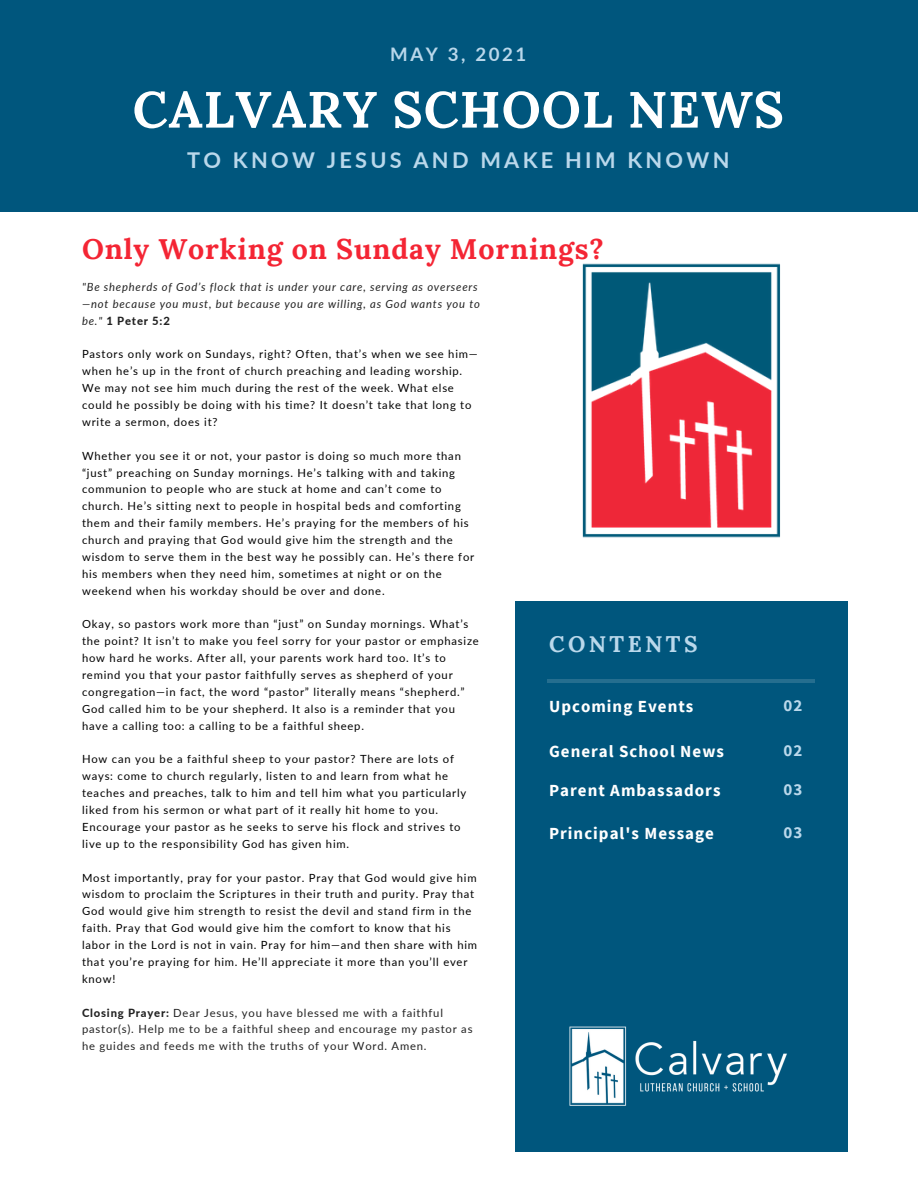
<style>
.page{position:relative;width:918px;height:1188px;background:#fff}
.page>*{position:absolute;margin:0;border:0;box-sizing:border-box;transform-origin:0 0}
.t1{font:700 50.85px "Lora";letter-spacing:.02em;color:#fff}
.t2{font:700 28.5px "Lora";letter-spacing:.03em;color:#f42534}
.t3{font:700 22.5px "Lora";letter-spacing:.15em;color:#bad8eb}
.t4{font:700 21.75px "Lato";letter-spacing:.15em;color:#bad8eb}
.t5{font:700 18.6px "Lato";letter-spacing:.14em;color:#bad8eb}
.t6{font:700 16.95px "Source Sans Pro";letter-spacing:.06em;color:#fff}
.t7{font:700 16.95px "Source Sans Pro";letter-spacing:.06em;color:#bad8eb}
.t8{font:11.25px/16.8px "Lato";letter-spacing:.07em;color:#000}
.t9{font:11.25px/16.8px "Lato";letter-spacing:.07em;color:#222}
.t10{font:italic 11.25px/16.8px "Lato";letter-spacing:.07em;color:#222}
.s1{font-weight:800;font-style:normal}
.s2{font-weight:800}
</style>
<div class="page">
<div style="left:0;top:0;width:917px;height:211px;background:#00567d"></div>
<div style="left:515px;top:601px;width:332px;height:550px;background:#00567d"></div>
<hr style="left:548px;top:679px;width:267px;height:3px;background:#fff">
<img style="left:582px;top:263px;width:199px;height:275px">
<img style="left:569px;top:1026px;width:218px;height:80px">
<p class="t5" style="left:390px;top:42px;width:138px">MAY 3, 2021</p>
<p class="t1" style="left:133px;top:76px;width:653px">CALVARY SCHOOL NEWS</p>
<p class="t4" style="left:187px;top:147px;width:544px">TO KNOW JESUS AND MAKE HIM KNOWN</p>
<p class="t2" style="left:82px;top:230px;width:523px">Only Working on Sunday Mornings?</p>
<p class="t10" style="left:82px;top:278px;width:399px">"Be shepherds of God’s flock that is under your care, serving as overseers —not because you must, but because you are willing, as God wants you to be." <span class="s1">1 Peter 5:2</span></p>
<p class="t8" style="left:82px;top:346px;width:397px">Pastors only work on Sundays, right? Often, that’s when we see him— when he’s up in the front of church preaching and leading worship.<br>We may not see him much during the rest of the week. What else could he possibly be doing with his time? It doesn’t take that long to write a sermon, does it?</p>
<p class="t8" style="left:82px;top:447px;width:394px">Whether you see it or not, your pastor is doing so much more than “just” preaching on Sunday mornings. He’s talking with and taking communion to people who are stuck at home and can’t come to church. He’s sitting next to people in hospital beds and comforting them and their family members. He’s praying for the members of his church and praying that God would give him the strength and the wisdom to serve them in the best way he possibly can. He’s there for his members when they need him, sometimes at night or on the weekend when his workday should be over and done.</p>
<p class="t8" style="left:82px;top:616px;width:398px">Okay, so pastors work more than “just” on Sunday mornings. What’s the point? It isn’t to make you feel sorry for your pastor or emphasize how hard he works. After all, your parents work hard too. It’s to remind you that your pastor faithfully serves as shepherd of your congregation—in fact, the word “pastor” literally means “shepherd.” God called him to be your shepherd. It also is a reminder that you have a calling too: a calling to be a faithful sheep.</p>
<p class="t8" style="left:82px;top:751px;width:386px">How can you be a faithful sheep to your pastor? There are lots of ways: come to church regularly, listen to and learn from what he teaches and preaches, talk to him and tell him what you particularly liked from his sermon or what part of it really hit home to you.<br>Encourage your pastor as he seeks to serve his flock and strives to live up to the responsibility God has given him.</p>
<p class="t8" style="left:82px;top:869px;width:397px">Most importantly, pray for your pastor. Pray that God would give him wisdom to proclaim the Scriptures in their truth and purity. Pray that God would give him strength to resist the devil and stand firm in the faith. Pray that God would give him the comfort to know that his labor in the Lord is not in vain. Pray for him—and then share with him that you’re praying for him. He’ll appreciate it more than you’ll ever know!</p>
<p class="t9" style="left:82px;top:1004px;width:392px"><span class="s2">Closing Prayer:</span> Dear Jesus, you have blessed me with a faithful pastor(s). Help me to be a faithful sheep and encourage my pastor as he guides and feeds me with the truths of your Word. Amen.</p>
<p class="t3" style="left:549px;top:629px;width:150px">CONTENTS</p>
<p class="t6" style="left:549px;top:695px;width:146px">Upcoming Events</p>
<p class="t7" style="left:784px;top:694px;width:20px">02</p>
<p class="t6" style="left:549px;top:740px;width:176px">General School News</p>
<p class="t7" style="left:784px;top:739px;width:20px">02</p>
<p class="t6" style="left:549px;top:779px;width:173px">Parent Ambassadors</p>
<p class="t6" style="left:549px;top:822px;width:166px">Principal's Message</p>
<p class="t7" style="left:784px;top:821px;width:20px">03</p>
<p class="t7" style="left:784px;top:778px;width:20px">03</p>
</div>
